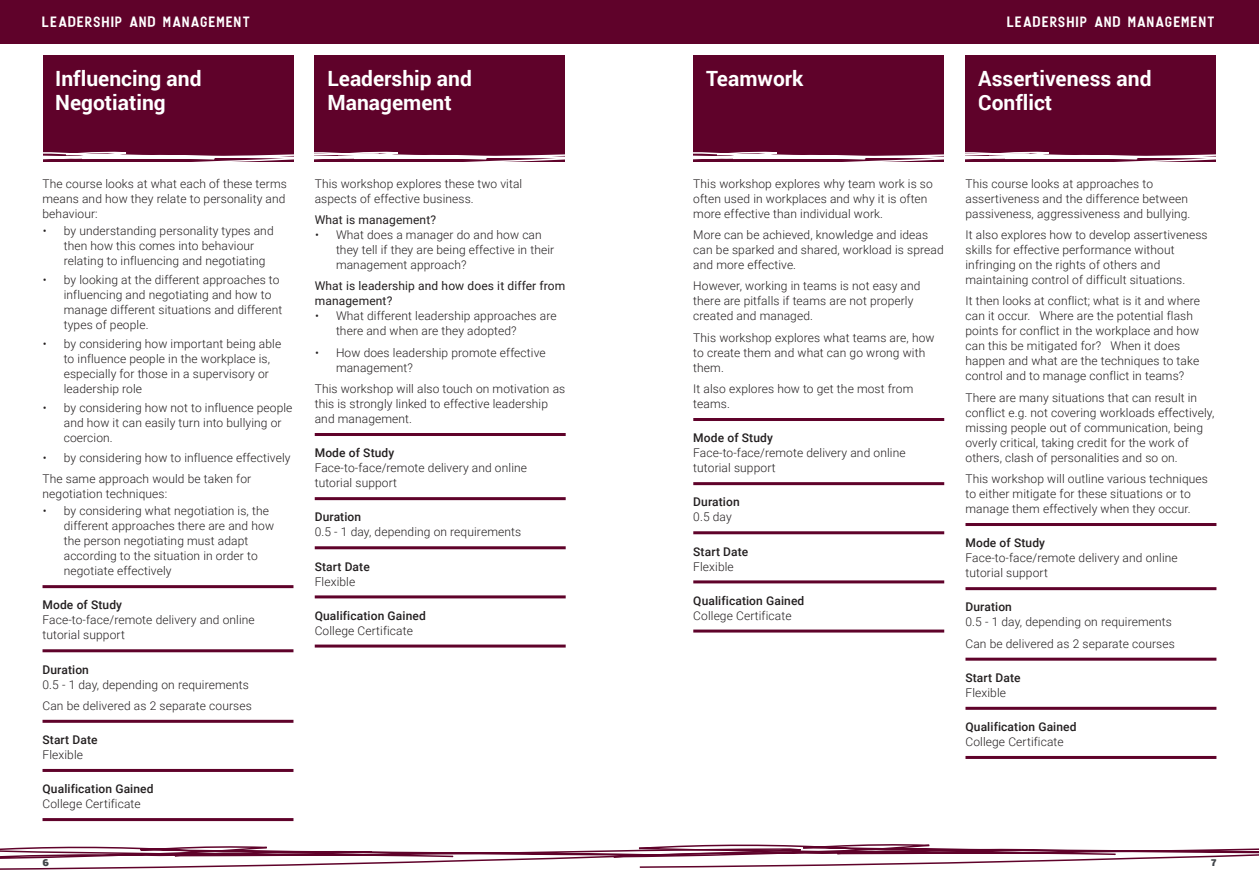
<style>
.page{position:relative;width:1259px;height:893px;background:#fff}
.page>*{position:absolute;margin:0;border:0;box-sizing:border-box;transform-origin:0 0}
.t1{font:700 21px/24px "Roboto";color:#fff}
.t2{font:15px "GERONIMOBASE";color:#fff}
.t3{font:300 12px/15px "Roboto";letter-spacing:.01em;color:#231f20}
.t4{font:500 12px "Roboto";letter-spacing:.01em;color:#231f20}
.t5{font:12px/15px "Roboto";letter-spacing:.01em;color:#231f20}
.t6{font:900 12px "Roboto";color:#404448}
</style>
<div class="page">
<div style="left:0;top:0;width:1259px;height:44px;background:#5f022a"></div>
<div style="left:314px;top:55px;width:251px;height:107px;background:#5f022a"></div>
<div style="left:43px;top:55px;width:250px;height:107px;background:#5f022a"></div>
<div style="left:965px;top:55px;width:251px;height:107px;background:#5f022a"></div>
<div style="left:693px;top:55px;width:251px;height:107px;background:#5f022a"></div>
<svg style="left:43px;top:151px;width:1173px;height:11px"></svg>
<svg style="left:0;top:844px;width:1259px;height:26px"></svg>
<hr style="left:315px;top:433px;width:251px;height:3px;background:#5f022a">
<hr style="left:315px;top:497px;width:251px;height:3px;background:#5f022a">
<hr style="left:315px;top:546px;width:251px;height:3px;background:#5f022a">
<hr style="left:315px;top:595px;width:251px;height:3px;background:#5f022a">
<hr style="left:315px;top:645px;width:251px;height:3px;background:#5f022a">
<hr style="left:43px;top:585px;width:250px;height:3px;background:#5f022a">
<hr style="left:43px;top:649px;width:250px;height:3px;background:#5f022a">
<hr style="left:43px;top:720px;width:250px;height:3px;background:#5f022a">
<hr style="left:43px;top:769px;width:250px;height:3px;background:#5f022a">
<hr style="left:43px;top:818px;width:250px;height:3px;background:#5f022a">
<hr style="left:693px;top:418px;width:251px;height:3px;background:#5f022a">
<hr style="left:693px;top:482px;width:251px;height:3px;background:#5f022a">
<hr style="left:693px;top:531px;width:251px;height:3px;background:#5f022a">
<hr style="left:693px;top:580px;width:251px;height:3px;background:#5f022a">
<hr style="left:693px;top:630px;width:251px;height:3px;background:#5f022a">
<hr style="left:965px;top:523px;width:251px;height:3px;background:#5f022a">
<hr style="left:965px;top:587px;width:251px;height:3px;background:#5f022a">
<hr style="left:965px;top:658px;width:251px;height:3px;background:#5f022a">
<hr style="left:965px;top:707px;width:251px;height:3px;background:#5f022a">
<hr style="left:965px;top:756px;width:251px;height:3px;background:#5f022a">
<p class="t2" style="left:43px;top:13px;width:211px">LEADERSHIP AND MANAGEMENT</p>
<p class="t2" style="left:1007px;top:13px;width:211px">LEADERSHIP AND MANAGEMENT</p>
<h1 class="t1" style="left:55px;top:65px;width:148px">Influencing and<br>Negotiating</h1>
<h1 class="t1" style="left:978px;top:65px;width:175px">Assertiveness and<br>Conflict</h1>
<h1 class="t1" style="left:327px;top:65px;width:146px">Leadership and</h1>
<h1 class="t1" style="left:706px;top:65px;width:99px">Teamwork</h1>
<h1 class="t1" style="left:327px;top:89px;width:126px">Management</h1>
<p class="t3" style="left:43px;top:175px;width:246px">The course looks at what each of these terms means and how they relate to personality and behaviour:</p>
<p class="t3" style="left:64px;top:222px;width:211px;text-indent:-21px">• by understanding personality types and then how this comes into behaviour relating to influencing and negotiating</p>
<p class="t3" style="left:64px;top:272px;width:220px;text-indent:-21px">• by looking at the different approaches to influencing and negotiating and how to manage different situations and different types of people.</p>
<p class="t3" style="left:64px;top:336px;width:219px;text-indent:-21px">• by considering how important being able to influence people in the workplace is, especially for those in a supervisory or leadership role</p>
<p class="t3" style="left:64px;top:400px;width:230px;text-indent:-21px">• by considering how not to influence people and how it can easily turn into bullying or coercion.</p>
<p class="t3" style="left:43px;top:446px;width:249px;line-height:21.3px">• by considering how to influence effectively<br>The same approach would be taken for</p>
<p class="t3" style="left:43px;top:486px;width:126px">negotiation techniques:</p>
<p class="t3" style="left:64px;top:503px;width:212px;text-indent:-21px">• by considering what negotiation is, the different approaches there are and how the person negotiating must adapt according to the situation in order to negotiate effectively</p>
<p class="t4" style="left:43px;top:597px;width:81px">Mode of Study</p>
<p class="t3" style="left:43px;top:612px;width:214px">Face-to-face/remote delivery and online tutorial support</p>
<p class="t4" style="left:43px;top:661px;width:48px">Duration</p>
<p class="t3" style="left:43px;top:673px;width:211px;line-height:21.3px">0.5 - 1 day, depending on requirements<br>Can be delivered as 2 separate courses</p>
<p class="t4" style="left:43px;top:731px;width:57px">Start Date</p>
<p class="t3" style="left:43px;top:747px;width:42px">Flexible</p>
<p class="t4" style="left:43px;top:780px;width:113px">Qualification Gained</p>
<p class="t3" style="left:43px;top:796px;width:100px">College Certificate</p>
<p class="t3" style="left:315px;top:175px;width:209px">This workshop explores these two vital aspects of effective business.</p>
<p class="t5" style="left:315px;top:212px;width:123px">What is management?</p>
<p class="t3" style="left:336px;top:227px;width:220px;text-indent:-21px">• What does a manager do and how can they tell if they are being effective in their management approach?</p>
<p class="t5" style="left:315px;top:278px;width:252px">What is leadership and how does it differ from management?</p>
<p class="t3" style="left:336px;top:308px;width:222px;text-indent:-21px">• What different leadership approaches are there and when are they adopted?</p>
<p class="t3" style="left:336px;top:345px;width:211px;text-indent:-21px">• How does leadership promote effective management?</p>
<p class="t3" style="left:315px;top:381px;width:252px">This workshop will also touch on motivation as this is strongly linked to effective leadership and management.</p>
<p class="t4" style="left:315px;top:445px;width:81px">Mode of Study</p>
<p class="t3" style="left:315px;top:460px;width:214px">Face-to-face/remote delivery and online tutorial support</p>
<p class="t4" style="left:315px;top:509px;width:48px">Duration</p>
<p class="t3" style="left:315px;top:524px;width:208px">0.5 - 1 day, depending on requirements</p>
<p class="t4" style="left:315px;top:558px;width:57px">Start Date</p>
<p class="t3" style="left:315px;top:573px;width:42px">Flexible</p>
<p class="t4" style="left:315px;top:607px;width:113px">Qualification Gained</p>
<p class="t3" style="left:315px;top:622px;width:100px">College Certificate</p>
<p class="t3" style="left:693px;top:175px;width:241px">This workshop explores why team work is so often used in workplaces and why it is often more effective than individual work.</p>
<p class="t3" style="left:693px;top:227px;width:252px">More can be achieved, knowledge and ideas can be sparked and shared, workload is spread and more effective.</p>
<p class="t3" style="left:693px;top:278px;width:229px">However, working in teams is not easy and there are pitfalls if teams are not properly created and managed.</p>
<p class="t3" style="left:693px;top:330px;width:243px">This workshop explores what teams are, how to create them and what can go wrong with them.</p>
<p class="t3" style="left:693px;top:381px;width:222px">It also explores how to get the most from teams.</p>
<p class="t4" style="left:693px;top:430px;width:81px">Mode of Study</p>
<p class="t3" style="left:693px;top:445px;width:214px">Face-to-face/remote delivery and online tutorial support</p>
<p class="t4" style="left:693px;top:494px;width:48px">Duration</p>
<p class="t3" style="left:693px;top:509px;width:40px">0.5 day</p>
<p class="t4" style="left:693px;top:543px;width:57px">Start Date</p>
<p class="t3" style="left:693px;top:558px;width:42px">Flexible</p>
<p class="t4" style="left:693px;top:592px;width:113px">Qualification Gained</p>
<p class="t3" style="left:693px;top:607px;width:100px">College Certificate</p>
<p class="t3" style="left:965px;top:175px;width:226px">This course looks at approaches to assertiveness and the difference between passiveness, aggressiveness and bullying.</p>
<p class="t3" style="left:965px;top:227px;width:244px">It also explores how to develop assertiveness skills for effective performance without infringing on the rights of others and maintaining control of difficult situations.</p>
<p class="t3" style="left:965px;top:293px;width:236px">It then looks at conflict; what is it and where can it occur. Where are the potential flash points for conflict in the workplace and how can this be mitigated for? When it does happen and what are the techniques to take control and to manage conflict in teams?</p>
<p class="t3" style="left:965px;top:390px;width:250px">There are many situations that can result in conflict e.g. not covering workloads effectively, missing people out of communication, being overly critical, taking credit for the work of others, clash of personalities and so on.</p>
<p class="t3" style="left:965px;top:471px;width:244px">This workshop will outline various techniques to either mitigate for these situations or to manage them effectively when they occur.</p>
<p class="t4" style="left:965px;top:535px;width:81px">Mode of Study</p>
<p class="t3" style="left:965px;top:550px;width:214px">Face-to-face/remote delivery and online tutorial support</p>
<p class="t4" style="left:965px;top:599px;width:48px">Duration</p>
<p class="t3" style="left:965px;top:611px;width:211px;line-height:21.5px">0.5 - 1 day, depending on requirements<br>Can be delivered as 2 separate courses</p>
<p class="t4" style="left:965px;top:669px;width:57px">Start Date</p>
<p class="t3" style="left:965px;top:685px;width:42px">Flexible</p>
<p class="t4" style="left:965px;top:718px;width:113px">Qualification Gained</p>
<p class="t3" style="left:965px;top:734px;width:100px">College Certificate</p>
<p class="t6" style="left:43px;top:853px;width:8px">6</p>
<p class="t6" style="left:1211px;top:853px;width:7px">7</p>
</div>
